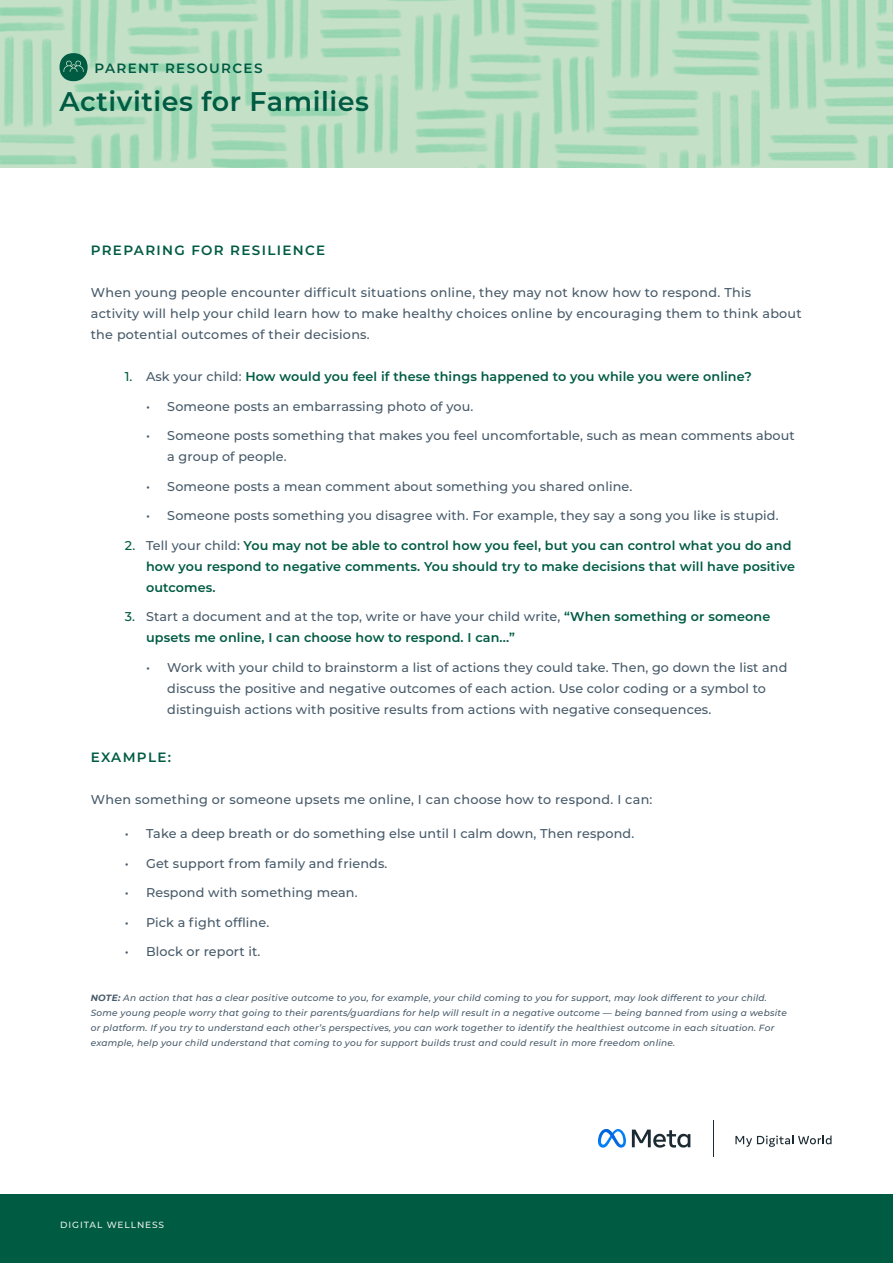
<style>
.page{position:relative;width:893px;height:1263px;background:#fff}
.page>*{position:absolute;margin:0;border:0;box-sizing:border-box;transform-origin:0 0}
.t1{font:600 27px "Montserrat";letter-spacing:.02em;color:#005b43}
.t2{font:600 13.5px "Montserrat";letter-spacing:.1em;color:#005b43}
.t3{font:500 12.75px/21px "Montserrat";letter-spacing:.01em;color:#475a69}
.t4{font:600 12.75px/21px "Montserrat";letter-spacing:.01em;color:#005b43}
.t5{font:italic 500 9px/15px "Montserrat";letter-spacing:.025em;color:#475a69}
.t6{font:500 9px "Montserrat";letter-spacing:.1em;color:#ebf2e6}
.s1{font-weight:500}
.s2{font-weight:500;color:#475a69}
.s3{font-weight:700}
</style>
<div class="page">
<svg style="left:735px;top:1135px;width:96px;height:12px"></svg>
<hr style="left:713px;top:1120px;width:1px;height:36px;background:#1c2b33">
<svg style="left:632px;top:1129px;width:58px;height:19px"></svg>
<img style="left:598px;top:1129px;width:28px;height:18px">
<svg style="left:606px;top:1129px;width:9px;height:11px"></svg>
<img style="left:0;top:0;width:893px;height:167px">
<div style="left:0;top:1194px;width:893px;height:69px;background:#005b43"></div>
<svg style="left:60px;top:53px;width:28px;height:28px"></svg>
<p class="t2" style="left:95px;top:58px;width:169px">PARENT RESOURCES</p>
<h1 class="t1" style="left:60px;top:82px;width:311px">Activities for Families</h1>
<p class="t2" style="left:91px;top:241px;width:236px">PREPARING FOR RESILIENCE</p>
<p class="t3" style="left:91px;top:282px;width:712px">When young people encounter difficult situations online, they may not know how to respond. This activity will help your child learn how to make healthy choices online by encouraging them to think about the potential outcomes of their decisions.</p>
<p class="t4" style="left:125px;top:365px;width:628px"><span class="s1">1.</span> <span class="s2">Ask your child:</span> How would you feel if these things happened to you while you were online?</p>
<p class="t3" style="left:146px;top:395px;width:329px">• Someone posts an embarrassing photo of you.</p>
<p class="t3" style="left:167px;top:425px;width:629px;text-indent:-21px">• Someone posts something that makes you feel uncomfortable, such as mean comments about a group of people.</p>
<p class="t3" style="left:146px;top:475px;width:488px">• Someone posts a mean comment about something you shared online.</p>
<p class="t3" style="left:146px;top:505px;width:634px">• Someone posts something you disagree with. For example, they say a song you like is stupid.</p>
<p class="t4" style="left:146px;top:534px;width:651px;text-indent:-21px"><span class="s1">2.</span> <span class="s2">Tell your child:</span> You may not be able to control how you feel, but you can control what you do and how you respond to negative comments. You should try to make decisions that will have positive outcomes.</p>
<p class="t4" style="left:146px;top:605px;width:626px;text-indent:-21px"><span class="s1">3.</span> <span class="s2">Start a document and at the top, write or have your child write,</span> “When something or someone upsets me online, I can choose how to respond. I can...”</p>
<p class="t3" style="left:167px;top:656px;width:622px;text-indent:-21px">• Work with your child to brainstorm a list of actions they could take. Then, go down the list and discuss the positive and negative outcomes of each action. Use color coding or a symbol to distinguish actions with positive results from actions with negative consequences.</p>
<p class="t2" style="left:91px;top:747px;width:82px">EXAMPLE:</p>
<p class="t3" style="left:91px;top:789px;width:563px">When something or someone upsets me online, I can choose how to respond. I can:</p>
<p class="t3" style="left:125px;top:822px;width:511px">• Take a deep breath or do something else until I calm down, Then respond.</p>
<p class="t3" style="left:125px;top:852px;width:264px">• Get support from family and friends.</p>
<p class="t3" style="left:125px;top:882px;width:234px">• Respond with something mean.</p>
<p class="t3" style="left:125px;top:911px;width:146px">• Pick a fight offline.</p>
<p class="t3" style="left:125px;top:941px;width:137px">• Block or report it.</p>
<p class="t5" style="left:91px;top:989px;width:698px"><span class="s3">NOTE:</span> An action that has a clear positive outcome to you, for example, your child coming to you for support, may look different to your child.<br>Some young people worry that going to their parents/guardians for help will result in a negative outcome — being banned from using a website or platform. If you try to understand each other’s perspectives, you can work together to identify the healthiest outcome in each situation. For example, help your child understand that coming to you for support builds trust and could result in more freedom online.</p>
<p class="t6" style="left:60px;top:1219px;width:106px">DIGITAL WELLNESS</p>
</div>
